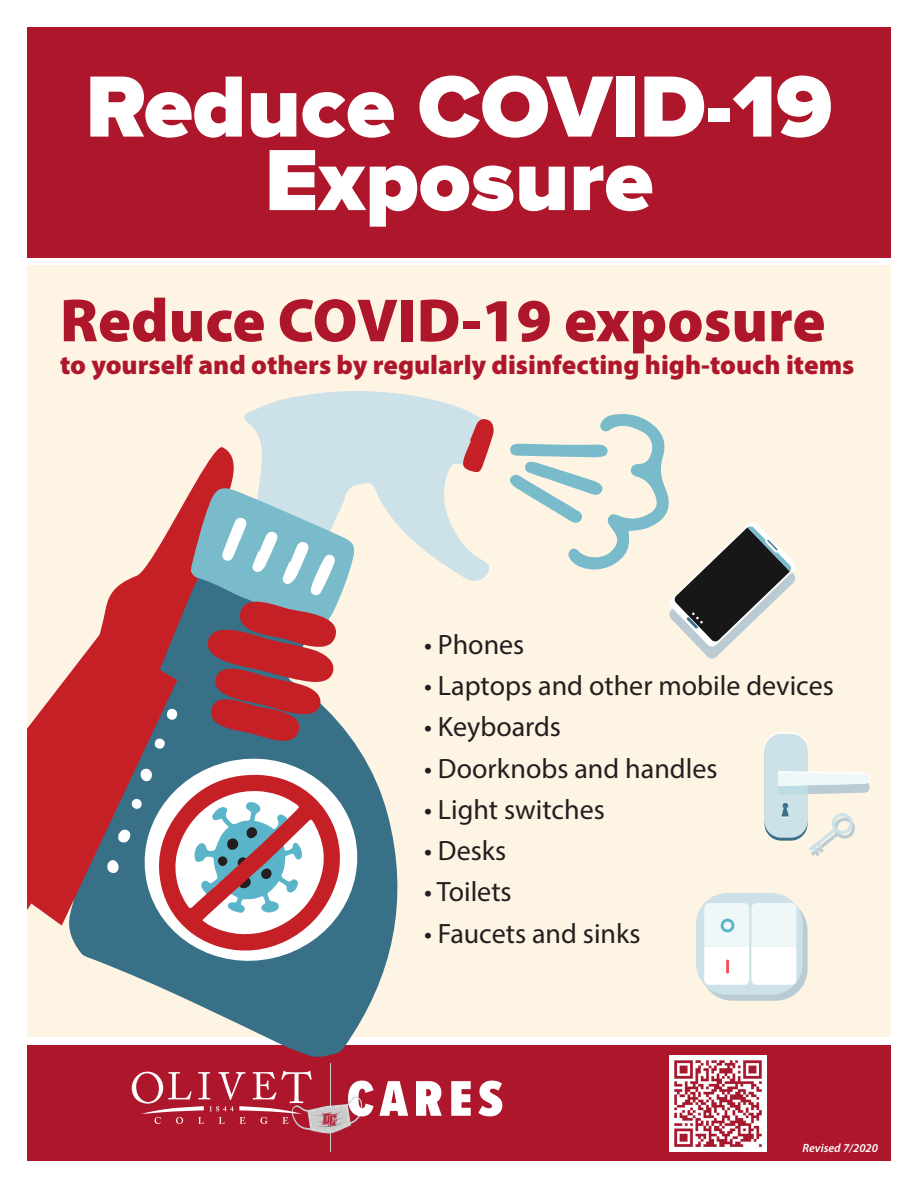
<style>
.page{position:relative;width:918px;height:1188px;background:#fff}
.page>*{position:absolute;margin:0;border:0;box-sizing:border-box;transform-origin:0 0}
.t1{font:900 90px/73.5px "Proxima Nova";color:#fff;text-align:center}
.t2{font:900 61.5px "Myriad Pro";color:#ae172b}
.t3{font:900 51.9px "Proxima Nova A Ex Cn";letter-spacing:.1em;color:#fff;scale:1.11 1}
.t4{font:28.05px "Myriad Pro";color:#231f20}
.t5{font:900 27px "Myriad Pro";color:#ae172b}
.t6{font:italic 600 12px "Myriad Pro";color:#fff}
</style>
<div class="page">
<div style="left:27px;top:266px;width:864px;height:771px;background:#fef4e3"></div>
<div style="left:27px;top:27px;width:864px;height:230px;background:#ae172b"></div>
<div style="left:27px;top:1045px;width:864px;height:116px;background:#ae172b"></div>
<hr style="left:330px;top:1063px;width:1px;height:88px;background:#cbcbcb">
<svg style="left:132px;top:1071px;width:230px;height:63px"></svg>
<img style="left:670px;top:1055px;width:96px;height:96px">
<svg style="left:144px;top:447px;width:90px;height:122px"></svg>
<svg style="left:69px;top:569px;width:329px;height:488px"></svg>
<svg style="left:244px;top:391px;width:245px;height:193px;fill:#cde1e9"></svg>
<svg style="left:462px;top:418px;width:32px;height:55px"></svg>
<svg style="left:177px;top:708px;width:1px;height:12px"></svg>
<svg style="left:190px;top:485px;width:166px;height:263px;background:#9d8992"></svg>
<svg style="left:27px;top:634px;width:150px;height:292px;background:#bd4449"></svg>
<svg style="left:135px;top:748px;width:232px;height:223px;background:#5a879a"></svg>
<svg style="left:107px;top:768px;width:233px;height:186px;background:#ac96a0"></svg>
<svg style="left:510px;top:414px;width:285px;height:245px"></svg>
<svg style="left:765px;top:737px;width:42px;height:104px"></svg>
<div style="left:765px;top:734px;width:42px;height:104px;background:#cde1e9;border-radius:17px"></div>
<svg style="left:778px;top:771px;width:92px;height:24px"></svg>
<svg style="left:781px;top:803px;width:8px;height:15px"></svg>
<svg style="left:809px;top:813px;width:46px;height:43px"></svg>
<div style="left:701px;top:899px;width:107px;height:102px;background:#bbcbd4;border-radius:32px"></div>
<div style="left:696px;top:893px;width:107px;height:102px;background:#cde1e9;border-radius:32px"></div>
<svg style="left:704px;top:903px;width:92px;height:82px;background:#f2f8fa"></svg>
<hr style="left:726px;top:960px;width:3px;height:14px;background:#f05258">
<p class="t1" style="left:86px;top:69px;width:748px">Reduce COVID-19<br>Exposure</p>
<p class="t2" style="left:60px;top:279px;width:767px">Reduce COVID-19 exposure</p>
<p class="t5" style="left:60px;top:347px;width:796px">to yourself and others by regularly disinfecting high-touch items</p>
<p class="t4" style="left:424px;top:627px;width:102px">• Phones</p>
<p class="t4" style="left:424px;top:668px;width:411px">• Laptops and other mobile devices</p>
<p class="t4" style="left:424px;top:710px;width:139px">• Keyboards</p>
<p class="t4" style="left:424px;top:751px;width:295px">• Doorknobs and handles</p>
<p class="t4" style="left:424px;top:792px;width:182px">• Light switches</p>
<p class="t4" style="left:424px;top:833px;width:84px">• Desks</p>
<p class="t4" style="left:424px;top:875px;width:89px">• Toilets</p>
<p class="t4" style="left:424px;top:916px;width:218px">• Faucets and sinks</p>
<p class="t3" style="left:347px;top:1061px;width:142px">CARES</p>
<p class="t6" style="left:803px;top:1140px;width:77px">Revised 7/2020</p>
</div>
